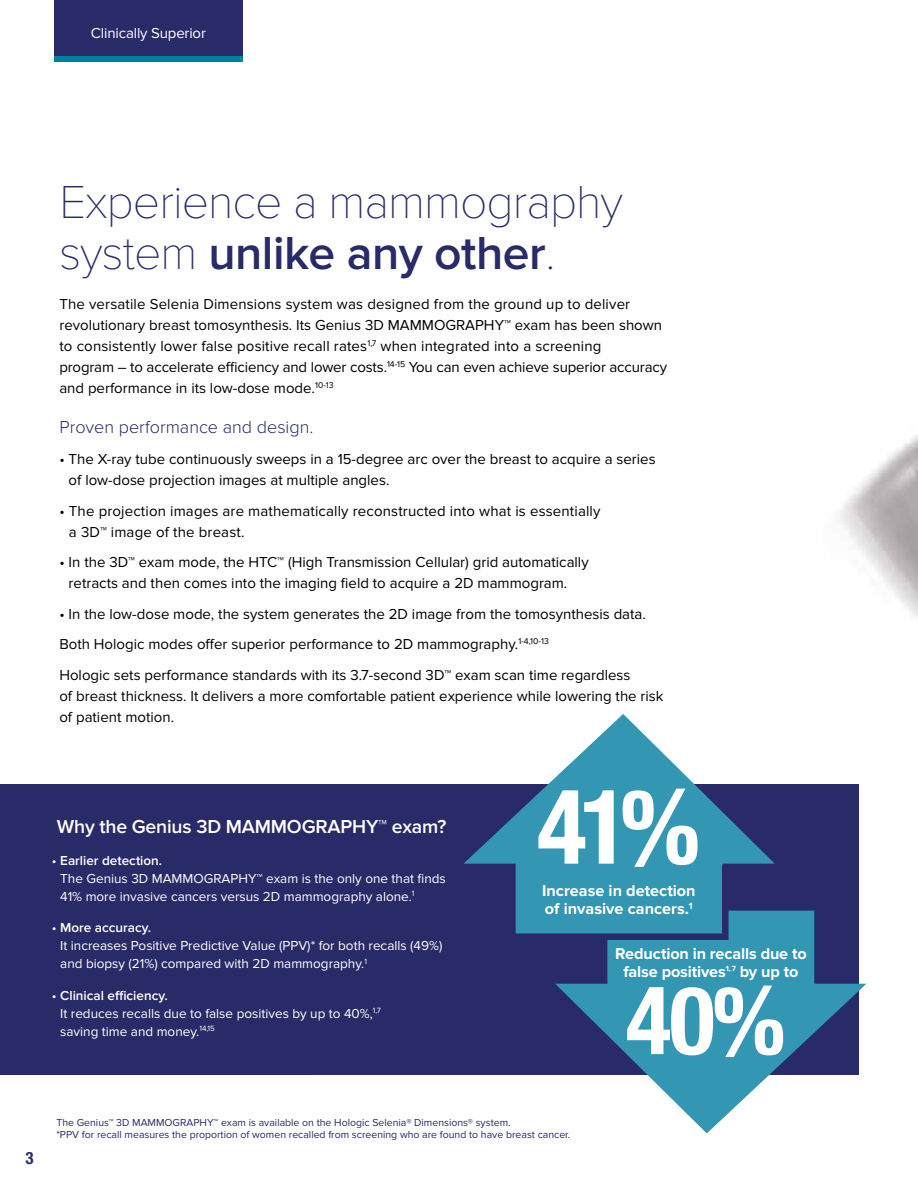
<style>
.page{position:relative;width:918px;height:1188px;background:#fff}
.page>*{position:absolute;margin:0;border:0;box-sizing:border-box;transform-origin:0 0}
.t1{font:700 condensed 103.5px "Helvetica Neue LT Std";color:#fff}
.t2{font:700 condensed 94.5px "Helvetica Neue LT Std";color:#fff}
.t3{font:100 48px "Proxima Nova T";letter-spacing:-.02em;color:#282b67}
.t4{font:600 48px "Proxima Nova";letter-spacing:-.01em;color:#282b67}
.t5{font:600 19.5px "Proxima Nova";letter-spacing:-.01em;color:#fff}
.t6{font:300 18px "Proxima Nova";color:#282b67}
.t7{font:700 condensed 17.1px "Helvetica Neue LT Std";color:#282b67}
.t8{font:700 16.2px/17.9px "Proxima Nova";letter-spacing:-.005em;color:#fff}
.t9{font:15px/21px "Proxima Nova";color:#000}
.t10{font:15px "Proxima Nova";letter-spacing:-.01em;color:#fff}
.t11{font:13.5px/18px "Proxima Nova";color:#fff}
.t12{font:10.5px/12px "Proxima Nova";color:#282b67}
.s1{font-family:"Proxima Nova T";font-weight:100}
.s2{font-weight:600}
</style>
<div class="page">
<img style="left:313px;top:435px;width:605px;height:699px">
<div style="left:54px;top:0;width:189px;height:57px;background:#282b67"></div>
<div style="left:54px;top:56px;width:189px;height:5px;background:#0081a2"></div>
<div style="left:0;top:785px;width:859px;height:290px;background:#282b67"></div>
<svg style="left:555px;top:911px;width:311px;height:222px;fill:#3396b3"></svg>
<svg style="left:463px;top:714px;width:312px;height:223px"></svg>
<svg style="left:507px;top:858px;width:225px;height:85px;background:#3185a7"></svg>
<p class="t10" style="left:91px;top:24px;width:117px">Clinically Superior</p>
<h3 class="t3" style="left:59px;top:174px;width:565px">Experience a mammography</h3>
<h3 class="t4" style="left:59px;top:225px;width:497px"><span class="s1">system</span> unlike any other<span class="s1">.</span></h3>
<p class="t9" style="left:59px;top:294px;width:609px">The versatile Selenia Dimensions system was designed from the ground up to deliver revolutionary breast tomosynthesis. Its Genius 3D MAMMOGRAPHY™ exam has been shown to consistently lower false positive recall rates<sup>1,7</sup> when integrated into a screening<br>program – to accelerate efficiency and lower costs.<sup>14-15</sup> You can even achieve superior accuracy and performance in its low-dose mode.<sup>10-13</sup></p>
<p class="t6" style="left:59px;top:417px;width:255px">Proven performance and design.</p>
<p class="t9" style="left:69px;top:449px;width:589px;text-indent:-9px">• The X-ray tube continuously sweeps in a 15-degree arc over the breast to acquire a series of low-dose projection images at multiple angles.</p>
<p class="t9" style="left:69px;top:500px;width:533px;text-indent:-10px">• The projection images are mathematically reconstructed into what is essentially a 3D™ image of the breast.</p>
<p class="t9" style="left:69px;top:552px;width:522px;text-indent:-9px">• In the 3D™ exam mode, the HTC™ (High Transmission Cellular) grid automatically retracts and then comes into the imaging field to acquire a 2D mammogram.</p>
<p class="t9" style="left:59px;top:599px;width:588px;line-height:30.6px">• In the low-dose mode, the system generates the 2D image from the tomosynthesis data.<br>Both Hologic modes offer superior performance to 2D mammography.<sup>1-4,10-13<br></sup>Hologic sets performance standards with its 3.7-second 3D™ exam scan time regardless</p>
<p class="t9" style="left:59px;top:686px;width:606px">of breast thickness. It delivers a more comfortable patient experience while lowering the risk of patient motion.</p>
<h3 class="t5" style="left:57px;top:816px;width:391px">Why the Genius 3D MAMMOGRAPHY™ exam?</h3>
<p class="t11" style="left:60px;top:852px;width:387px;text-indent:-8px">• <span class="s2">Earlier detection.<br></span>The Genius 3D MAMMOGRAPHY™ exam is the only one that finds<br>41% more invasive cancers versus 2D mammography alone.<sup>1</sup></p>
<p class="t11" style="left:60px;top:919px;width:384px;text-indent:-8px">• <span class="s2">More accuracy.<br></span>It increases Positive Predictive Value (PPV)* for both recalls (49%) and biopsy (21%) compared with 2D mammography.<sup>1</sup></p>
<p class="t11" style="left:60px;top:987px;width:322px;text-indent:-8px">• <span class="s2">Clinical efficiency.<br></span>It reduces recalls due to false positives by up to 40%,<sup>1,7 </sup>saving time and money.<sup>14,15</sup></p>
<h1 class="t1" style="left:537px;top:764px;width:165px">41%</h1>
<p class="t8" style="left:542px;top:883px;width:155px">Increase in detection of invasive cancers.<sup>1</sup></p>
<p class="t8" style="left:615px;top:945px;width:193px;text-align:center">Reduction in recalls due to false positives<sup>1,</sup> <sup>7</sup> by up to</p>
<h2 class="t2" style="left:626px;top:963px;width:161px">40%</h2>
<p class="t7" style="left:26px;top:1148px;width:10px">3</p>
<p class="t12" style="left:56px;top:1116px;width:515px">The Genius™ 3D MAMMOGRAPHY™ exam is available on the Hologic Selenia® Dimensions® system.<br>*PPV for recall measures the proportion of women recalled from screening who are found to have breast cancer.</p>
</div>
